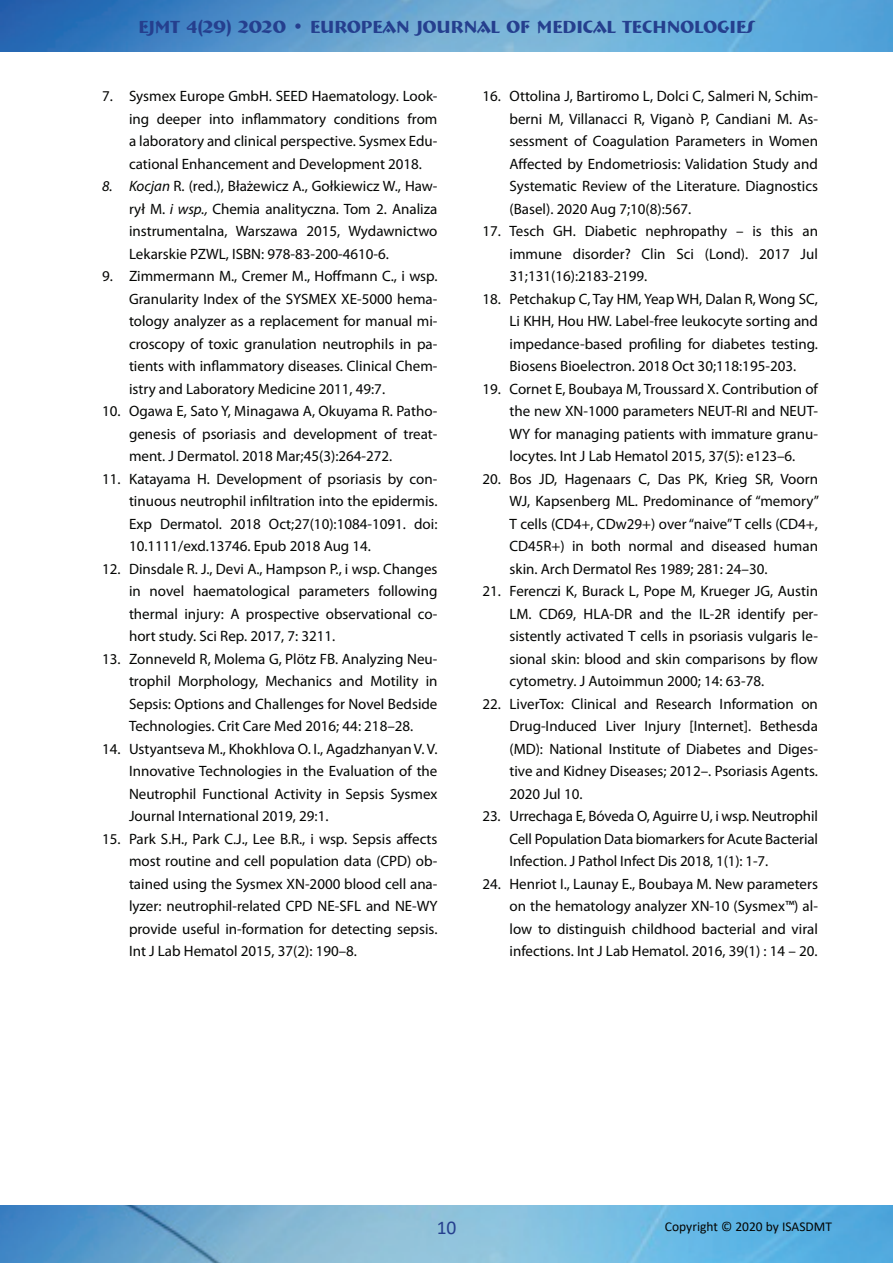
<style>
.page{position:relative;width:893px;height:1263px;background:#fff}
.page>*{position:absolute;margin:0;border:0;box-sizing:border-box;transform-origin:0 0}
.t1{font:19.5px "Calibri";color:#253f8e}
.t2{font:700 18px "Bremen BT";color:#253f8e}
.t3{font:15px/22.5px "Myriad Pro";color:#040503;text-align:justify}
.t4{font:13.5px "Calibri";color:#040503}
.s1{font-style:italic}
</style>
<div class="page">
<img style="left:0;top:0;width:893px;height:52px">
<img style="left:0;top:1205px;width:893px;height:58px">
<p class="t2" style="left:138px;top:15px;width:618px">EJMT 4(29) 2020 • EUROPEAN JOURNAL OF MEDICAL TECHNOLOGIES</p>
<p class="t3" style="left:129px;top:85px;width:310px;text-indent:-27px">7. Sysmex Europe GmbH. SEED Haematology. Look&shy;ing deeper into inflammatory conditions from a laboratory and clinical perspective. Sysmex Edu&shy;cational Enhancement and Development 2018.</p>
<p class="t3" style="left:129px;top:175px;width:310px;text-indent:-27px"><span class="s1">8. Kocjan</span> R. (red.), Błażewicz A., Gołkiewicz W., Haw&shy;rył M. <span class="s1">i wsp.,</span> Chemia analityczna. Tom 2. Analiza instrumentalna, Warszawa 2015, Wydawnictwo Lekarskie PZWL, ISBN: 978-83-200-4610-6.</p>
<p class="t3" style="left:129px;top:265px;width:310px;text-indent:-27px">9. Zimmermann M., Cremer M., Hoffmann C., i wsp.<br>Granularity Index of the SYSMEX XE-5000 hema&shy;tology analyzer as a replacement for manual mi&shy;croscopy of toxic granulation neutrophils in pa&shy;tients with inflammatory diseases. Clinical Chem&shy;istry and Laboratory Medicine 2011, 49:7.</p>
<p class="t3" style="left:129px;top:400px;width:310px;text-indent:-27px">10. Ogawa E, Sato Y, Minagawa A, Okuyama R. Patho&shy;genesis of psoriasis and development of treat&shy;ment. J Dermatol. 2018 Mar;45(3):264-272.</p>
<p class="t3" style="left:129px;top:467px;width:310px;text-indent:-27px">11. Katayama H. Development of psoriasis by con&shy;tinuous neutrophil infiltration into the epidermis.<br>Exp Dermatol. 2018 Oct;27(10):1084-1091. doi:<br>10.1111/exd.13746. Epub 2018 Aug 14.</p>
<p class="t3" style="left:129px;top:557px;width:310px;text-indent:-27px">12. Dinsdale R. J., Devi A., Hampson P., i wsp. Changes in novel haematological parameters following thermal injury: A prospective observational co&shy;hort study. Sci Rep. 2017, 7: 3211.</p>
<p class="t3" style="left:129px;top:647px;width:310px;text-indent:-27px">13. Zonneveld R, Molema G, Plötz FB. Analyzing Neu&shy;trophil Morphology, Mechanics and Motility in Sepsis: Options and Challenges for Novel Bedside Technologies. Crit Care Med 2016; 44: 218–28.</p>
<p class="t3" style="left:129px;top:737px;width:310px;text-indent:-27px">14. Ustyantseva M., Khokhlova O. I., Agadzhanyan V. V.<br>Innovative Technologies in the Evaluation of the Neutrophil Functional Activity in Sepsis Sysmex Journal International 2019, 29:1.</p>
<p class="t3" style="left:129px;top:827px;width:310px;text-indent:-27px">15. Park S.H., Park C.J., Lee B.R., i wsp. Sepsis affects most routine and cell population data (CPD) ob&shy;tained using the Sysmex XN-2000 blood cell ana&shy;lyzer: neutrophil-related CPD NE-SFL and NE-WY provide useful in-formation for detecting sepsis.<br>Int J Lab Hematol 2015, 37(2): 190–8.</p>
<p class="t3" style="left:509px;top:85px;width:310px;text-indent:-27px">16. Ottolina J, Bartiromo L, Dolci C, Salmeri N, Schim&shy;berni M, Villanacci R, Viganò P, Candiani M. As&shy;sessment of Coagulation Parameters in Women Affected by Endometriosis: Validation Study and Systematic Review of the Literature. Diagnostics (Basel). 2020 Aug 7;10(8):567.</p>
<p class="t3" style="left:509px;top:220px;width:310px;text-indent:-27px">17. Tesch GH. Diabetic nephropathy – is this an immune disorder? Clin Sci (Lond). 2017 Jul 31;131(16):2183-2199.</p>
<p class="t3" style="left:509px;top:287px;width:310px;text-indent:-27px">18. Petchakup C, Tay HM, Yeap WH, Dalan R, Wong SC, Li KHH, Hou HW. Label-free leukocyte sorting and impedance-based profiling for diabetes testing.<br>Biosens Bioelectron. 2018 Oct 30;118:195-203.</p>
<p class="t3" style="left:509px;top:377px;width:310px;text-indent:-27px">19. Cornet E, Boubaya M, Troussard X. Contribution of the new XN-1000 parameters NEUT-RI and NEUT-WY for managing patients with immature granu&shy;locytes. Int J Lab Hematol 2015, 37(5): e123–6.</p>
<p class="t3" style="left:509px;top:467px;width:311px;text-indent:-27px">20. Bos JD, Hagenaars C, Das PK, Krieg SR, Voorn WJ, Kapsenberg ML. Predominance of “memory” T cells (CD4+, CDw29+) over “naive” T cells (CD4+, CD45R+) in both normal and diseased human skin. Arch Dermatol Res 1989; 281: 24–30.</p>
<p class="t3" style="left:509px;top:580px;width:310px;text-indent:-27px">21. Ferenczi K, Burack L, Pope M, Krueger JG, Austin LM. CD69, HLA‐DR and the IL‐2R identify per&shy;sistently activated T cells in psoriasis vulgaris le&shy;sional skin: blood and skin comparisons by flow cytometry. J Autoimmun 2000; 14: 63-78.</p>
<p class="t3" style="left:509px;top:692px;width:310px;text-indent:-27px">22. LiverTox: Clinical and Research Information on Drug-Induced Liver Injury [Internet]. Bethesda (MD): National Institute of Diabetes and Diges&shy;tive and Kidney Diseases; 2012–. Psoriasis Agents.<br>2020 Jul 10.</p>
<p class="t3" style="left:509px;top:805px;width:310px;text-indent:-27px">23. Urrechaga E, Bóveda O, Aguirre U, i wsp. Neutrophil Cell Population Data biomarkers for Acute Bacterial Infection. J Pathol Infect Dis 2018, 1(1): 1-7.</p>
<p class="t3" style="left:509px;top:872px;width:310px;text-indent:-27px">24. Henriot I., Launay E., Boubaya M. New parameters on the hematology analyzer XN-10 (Sysmex™) al&shy;low to distinguish childhood bacterial and viral infections. Int J Lab Hematol. 2016, 39(1) : 14 – 20.</p>
<h1 class="t1" style="left:437px;top:1214px;width:21px">10</h1>
<p class="t4" style="left:665px;top:1217px;width:169px">Copyright © 2020 by ISASDMT</p>
</div>
